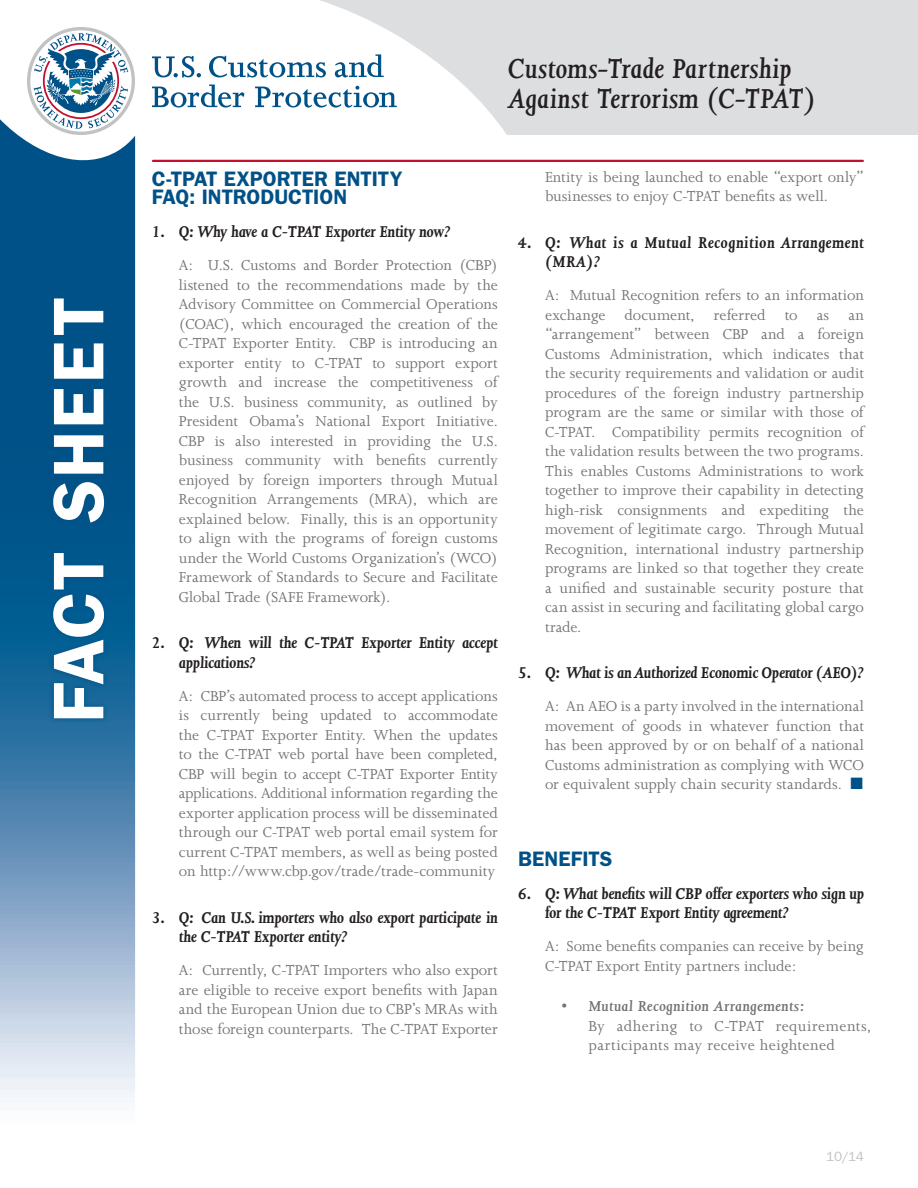
<style>
.page{position:relative;width:918px;height:1188px;background:#fff}
.page>*{position:absolute;margin:0;border:0;box-sizing:border-box;transform-origin:0 0}
.t1{font:600 72px "Franklin Gothic";letter-spacing:.02em;color:#fff}
.t2{font:italic 600 31.5px/30px "Joanna";letter-spacing:.005em;color:#231f20}
.t3{font:600 21px/18px "Franklin Gothic";letter-spacing:-.005em;color:#005187}
.t4{font:italic 700 18px/19.5px "Joanna";letter-spacing:-.01em;color:#231f20}
.t5{font:italic 700 18px/19.5px "Joanna";letter-spacing:.03em;color:#231f20}
.Copy{font:16.5px/19.5px "Joanna";letter-spacing:.005em;color:#717074;text-align:justify}
.t6{font:italic 600 16.5px/19.5px "Joanna";letter-spacing:.01em;color:#717074;scale:1.1 1}
.t7{font:13.5px "Franklin Gothic";color:#c1c2c4}
.s1{color:#005187}
.s2{font-weight:400;font-style:normal}
</style>
<div class="page">
<svg style="left:275px;top:0;width:643px;height:135px;fill:#dddee0"></svg>
<svg style="left:0;top:119px;width:135px;height:984px;background:#4b83ac"></svg>
<svg style="left:152px;top:56px;width:49px;height:21px"></svg>
<svg style="left:209px;top:56px;width:117px;height:21px"></svg>
<svg style="left:335px;top:54px;width:49px;height:23px"></svg>
<svg style="left:152px;top:85px;width:92px;height:23px"></svg>
<svg style="left:255px;top:86px;width:142px;height:22px"></svg>
<svg style="left:27px;top:27px;width:108px;height:108px"></svg>
<hr style="left:153px;top:160px;width:710px;height:2px;background:#c3102f">
<div style="left:47px;top:292px;width:62px;height:432px;background:#005187"></div>
<h1 class="t1" style="left:36px;top:723px;width:427px;rotate:-90deg">FACT SHEET</h1>
<h2 class="t2" style="left:508px;top:54px;width:309px">Customs-Trade Partnership<br>Against Terrorism (C-TPAT)</h2>
<p class="t3" style="left:152px;top:170px;width:252px">C-TPAT EXPORTER ENTITY<br>FAQ: INTRODUCTION</p>
<p class="t4" style="left:152px;top:222px;width:300px">1. Q: Why have a C-TPAT Exporter Entity now?</p>
<p class="Copy" style="left:179px;top:256px;width:320px">A: U.S. Customs and Border Protection (CBP) listened to the recommendations made by the Advisory Committee on Commercial Operations (COAC), which encouraged the creation of the C-TPAT Exporter Entity. CBP is introducing an exporter entity to C-TPAT to support export growth and increase the competitiveness of the U.S. business community, as outlined by President Obama’s National Export Initiative.<br>CBP is also interested in providing the U.S. business community with benefits currently enjoyed by foreign importers through Mutual Recognition Arrangements (MRA), which are explained below. Finally, this is an opportunity to align with the programs of foreign customs under the World Customs Organization’s (WCO)<br>Framework of Standards to Secure and Facilitate Global Trade (SAFE Framework).</p>
<p class="t4" style="left:179px;top:633px;width:320px;text-indent:-27px">2. Q: When will the C-TPAT Exporter Entity accept applications?</p>
<p class="Copy" style="left:179px;top:686px;width:320px">A: CBP’s automated process to accept applications is currently being updated to accommodate the C-TPAT Exporter Entity. When the updates to the C-TPAT web portal have been completed, CBP will begin to accept C-TPAT Exporter Entity applications. Additional information regarding the exporter application process will be disseminated through our C-TPAT web portal email system for current C-TPAT members, as well as being posted on http://www.cbp.gov/trade/trade-community</p>
<p class="t4" style="left:179px;top:908px;width:320px;text-indent:-27px">3. Q: Can U.S. importers who also export participate in the C-TPAT Exporter entity?</p>
<p class="Copy" style="left:179px;top:961px;width:320px">A: Currently, C-TPAT Importers who also export are eligible to receive export benefits with Japan and the European Union due to CBP’s MRAs with those foreign counterparts. The C-TPAT Exporter</p>
<p class="Copy" style="left:545px;top:167px;width:320px">Entity is being launched to enable “export only” businesses to enjoy C-TPAT benefits as well.</p>
<p class="t5" style="left:545px;top:233px;width:320px;text-indent:-27px">4. Q: What is a Mutual Recognition Arrangement (MRA)?</p>
<p class="Copy" style="left:545px;top:286px;width:320px">A: Mutual Recognition refers to an information exchange document, referred to as an “arrangement” between CBP and a foreign Customs Administration, which indicates that the security requirements and validation or audit procedures of the foreign industry partnership program are the same or similar with those of C-TPAT. Compatibility permits recognition of the validation results between the two programs.<br>This enables Customs Administrations to work together to improve their capability in detecting high-risk consignments and expediting the movement of legitimate cargo. Through Mutual Recognition, international industry partnership programs are linked so that together they create a unified and sustainable security posture that can assist in securing and facilitating global cargo trade.</p>
<p class="t4" style="left:518px;top:663px;width:347px">5. Q: What is an Authorized Economic Operator (AEO)?</p>
<p class="Copy" style="left:545px;top:697px;width:320px">A: An AEO is a party involved in the international movement of goods in whatever function that has been approved by or on behalf of a national Customs administration as complying with WCO or equivalent supply chain security standards. <span class="s1">■</span></p>
<p class="t3" style="left:518px;top:849px;width:96px">BENEFITS</p>
<p class="t4" style="left:545px;top:884px;width:320px;text-indent:-27px">6. Q: What benefits will CBP offer exporters who sign up for the C-TPAT Export Entity agreement?</p>
<p class="Copy" style="left:545px;top:937px;width:320px">A: Some benefits companies can receive by being<br>C-TPAT Export Entity partners include:</p>
<p class="t6" style="left:572px;top:996px;width:221px;text-indent:-27px"><span class="s2">•</span> Mutual Recognition Arrangements: <span class="s2">adhering</span></p>
<p class="t6" style="left:562px;top:997px;width:222px"><span class="s2">•</span> Mutual Recognition Arrangements:</p>
<p class="Copy" style="left:589px;top:1016px;width:284px">By adhering to C-TPAT requirements, participants may receive heightened</p>
<p class="Copy" style="left:658px;top:1016px;width:14px">to</p>
<p class="Copy" style="left:698px;top:1016px;width:49px">C-TPAT</p>
<p class="Copy" style="left:773px;top:1016px;width:92px">requirements,</p>
<p class="Copy" style="left:572px;top:1035px;width:77px">participants</p>
<p class="Copy" style="left:672px;top:1035px;width:29px">may</p>
<p class="Copy" style="left:724px;top:1035px;width:47px">r ceive</p>
<p class="Copy" style="left:793px;top:1035px;width:73px">h ightened</p>
<p class="t7" style="left:826px;top:1149px;width:39px">10/14</p>
</div>
